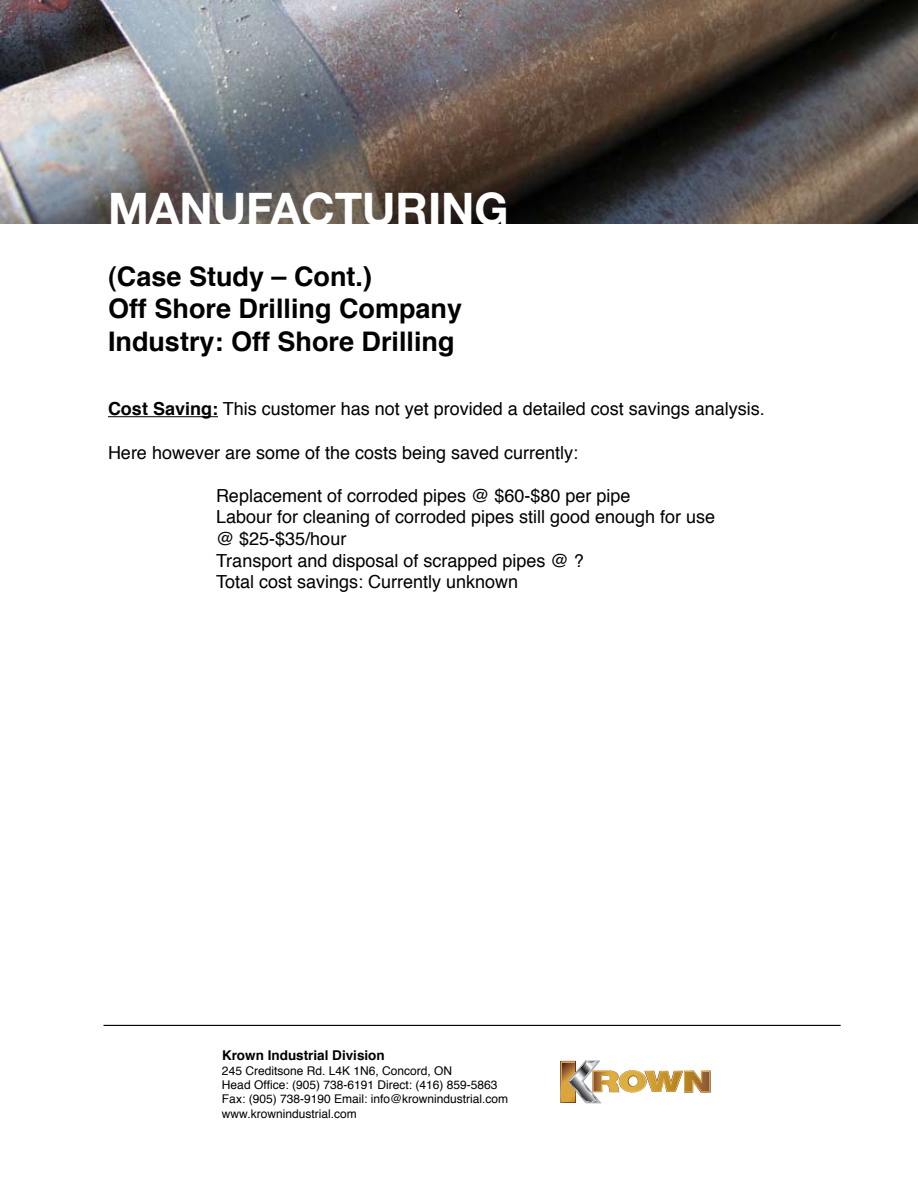
<style>
.page{position:relative;width:918px;height:1188px;background:#fff}
.page>*{position:absolute;margin:0;border:0;box-sizing:border-box;transform-origin:0 0}
.t1{font:700 45px "Helvetica Neue";color:#fff}
.t2{font:700 27px/32.4px "Helvetica";color:#000}
.t3{font:18px/21.6px "Helvetica";color:#000}
.t4{font:700 13.5px "Helvetica";color:#000}
.t5{font:12px/14.4px "Helvetica";color:#000}
.s1{font-weight:700}
</style>
<div class="page">
<hr style="left:108px;top:416px;width:110px;height:1px;background:#000">
<svg style="left:560px;top:1061px;width:151px;height:42px"></svg>
<hr style="left:104px;top:1025px;width:737px;height:1px;background:#000">
<img style="left:0;top:0;width:918px;height:223px">
<h1 class="t1" style="left:108px;top:181px;width:402px">MANUFACTURING</h1>
<h2 class="t2" style="left:108px;top:260px;width:356px">(Case Study – Cont.)<br>Off Shore Drilling Company<br>Industry: Off Shore Drilling</h2>
<p class="t3" style="left:108px;top:399px;width:658px"><span class="s1">Cost Saving:</span> This customer has not yet provided a detailed cost savings analysis.</p>
<p class="t3" style="left:108px;top:442px;width:472px">Here however are some of the costs being saved currently:</p>
<p class="t3" style="left:216px;top:485px;width:501px">Replacement of corroded pipes @ $60-$80 per pipe<br>Labour for cleaning of corroded pipes still good enough for use @ $25-$35/hour<br>Transport and disposal of scrapped pipes @ ?<br>Total cost savings: Currently unknown</p>
<p class="t4" style="left:222px;top:1044px;width:164px">Krown Industrial Division</p>
<p class="t5" style="left:222px;top:1063px;width:288px">245 Creditsone Rd. L4K 1N6, Concord, ON<br>Head Office: (905) 738-6191 Direct: (416) 859-5863<br>Fax: (905) 738-9190 Email: info@krownindustrial.com www.krownindustrial.com</p>
</div>
